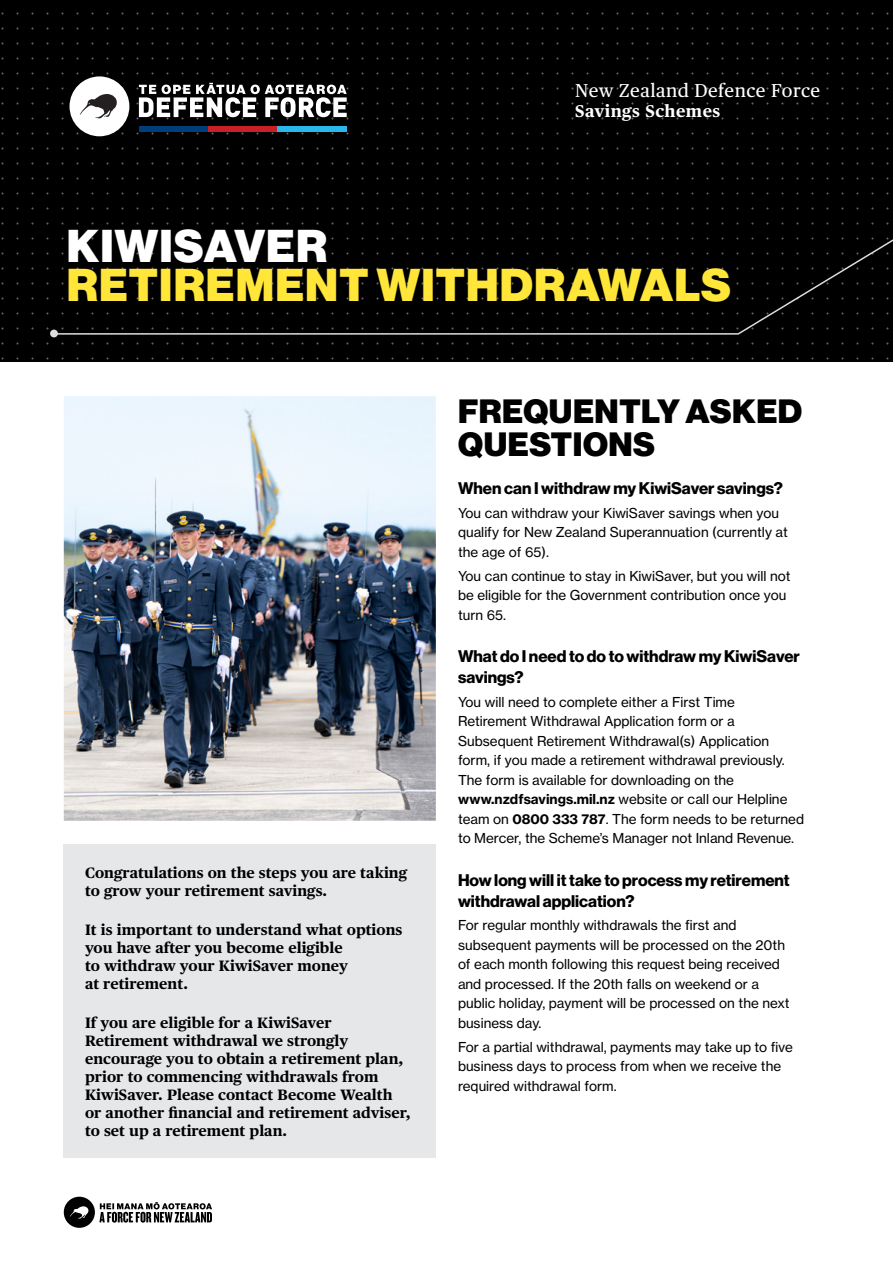
<style>
.page{position:relative;width:893px;height:1263px;background:#fff}
.page>*{position:absolute;margin:0;border:0;box-sizing:border-box;transform-origin:0 0}
.t1{font:900 45px "Haas Grot Disp 95";letter-spacing:.025em;color:#ffe639}
.t2{font:900 45px "Haas Grot Disp 95";letter-spacing:.025em;color:#fff}
.t3{font:900 33px/33px "Haas Grot Disp 95";letter-spacing:.015em;color:#000}
.t4{font:18.6px "Publico Text";letter-spacing:.025em;color:#fff}
.t5{font:700 16.95px "Publico Text";letter-spacing:.025em;color:#fff}
.t6{font:700 16.5px/21px "Haas Grot Disp 75";color:#000}
.t7{font:700 15px/18px "Publico Text";color:#000}
.t8{font:13.5px/19.5px "Haas Grot Text 55 Roman";color:#000}
.s1{font-family:"Haas Grot Text 75";font-weight:700}
</style>
<div class="page">
<svg style="left:99px;top:1202px;width:113px;height:20px"></svg>
<div style="left:64px;top:1197px;width:31px;height:31px;background:#000;border-radius:50%"></div>
<svg style="left:70px;top:1206px;width:19px;height:13px"></svg>
<img style="left:64px;top:396px;width:372px;height:425px">
<div style="left:0;top:0;width:893px;height:362px;background:#000"></div>
<svg style="left:52px;top:57px;width:841px;height:278px"></svg>
<div style="left:50px;top:330px;width:8px;height:7px;background:#dcddde;border-radius:50%"></div>
<div style="left:64px;top:845px;width:372px;height:313px;background:#e6e7e8"></div>
<svg style="left:139px;top:83px;width:208px;height:34px"></svg>
<div style="left:70px;top:76px;width:59px;height:60px;background:#fff;border-radius:50%"></div>
<svg style="left:79px;top:94px;width:38px;height:25px"></svg>
<div style="left:139px;top:126px;width:69px;height:5px;background:#003d7d"></div>
<div style="left:208px;top:126px;width:69px;height:5px;background:#c72126"></div>
<div style="left:277px;top:126px;width:70px;height:5px;background:#29b8eb"></div>
<h3 class="t4" style="left:575px;top:80px;width:247px">New Zealand Defence Force</h3>
<p class="t5" style="left:575px;top:101px;width:147px">Savings Schemes</p>
<h1 class="t2" style="left:67px;top:220px;width:262px">KIWISAVER</h1>
<h1 class="t1" style="left:67px;top:259px;width:665px">RETIREMENT WITHDRAWALS</h1>
<p class="t7" style="left:85px;top:864px;width:324px">Congratulations on the steps you are taking to grow your retirement savings.</p>
<p class="t7" style="left:85px;top:921px;width:319px">It is important to understand what options you have after you become eligible<br>to withdraw your KiwiSaver money<br>at retirement.</p>
<p class="t7" style="left:85px;top:1014px;width:327px">If you are eligible for a KiwiSaver Retirement withdrawal we strongly encourage you to obtain a retirement plan, prior to commencing withdrawals from KiwiSaver. Please contact Become Wealth or another financial and retirement adviser, to set up a retirement plan.</p>
<h2 class="t3" style="left:458px;top:395px;width:345px">FREQUENTLY ASKED<br>QUESTIONS</h2>
<p class="t6" style="left:458px;top:478px;width:326px">When can I withdraw my KiwiSaver savings?</p>
<p class="t8" style="left:458px;top:503px;width:331px">You can withdraw your KiwiSaver savings when you qualify for New Zealand Superannuation (currently at the age of 65).</p>
<p class="t8" style="left:458px;top:566px;width:334px">You can continue to stay in KiwiSaver, but you will not be eligible for the Government contribution once you turn 65.</p>
<p class="t6" style="left:458px;top:646px;width:343px">What do I need to do to withdraw my KiwiSaver savings?</p>
<p class="t8" style="left:458px;top:692px;width:348px">You will need to complete either a First Time Retirement Withdrawal Application form or a Subsequent Retirement Withdrawal(s) Application form, if you made a retirement withdrawal previously.<br>The form is available for downloading on the <span class="s1">www.nzdfsavings.mil.nz</span> website or call our Helpline team on <span class="s1">0800 333 787</span>. The form needs to be returned to Mercer, the Scheme’s Manager not Inland Revenue.</p>
<p class="t6" style="left:458px;top:869px;width:333px">How long will it take to process my retirement withdrawal application?</p>
<p class="t8" style="left:458px;top:915px;width:333px">For regular monthly withdrawals the first and subsequent payments will be processed on the 20th of each month following this request being received and processed. If the 20th falls on weekend or a public holiday, payment will be processed on the next business day.</p>
<p class="t8" style="left:458px;top:1037px;width:336px">For a partial withdrawal, payments may take up to five business days to process from when we receive the required withdrawal form.</p>
</div>
